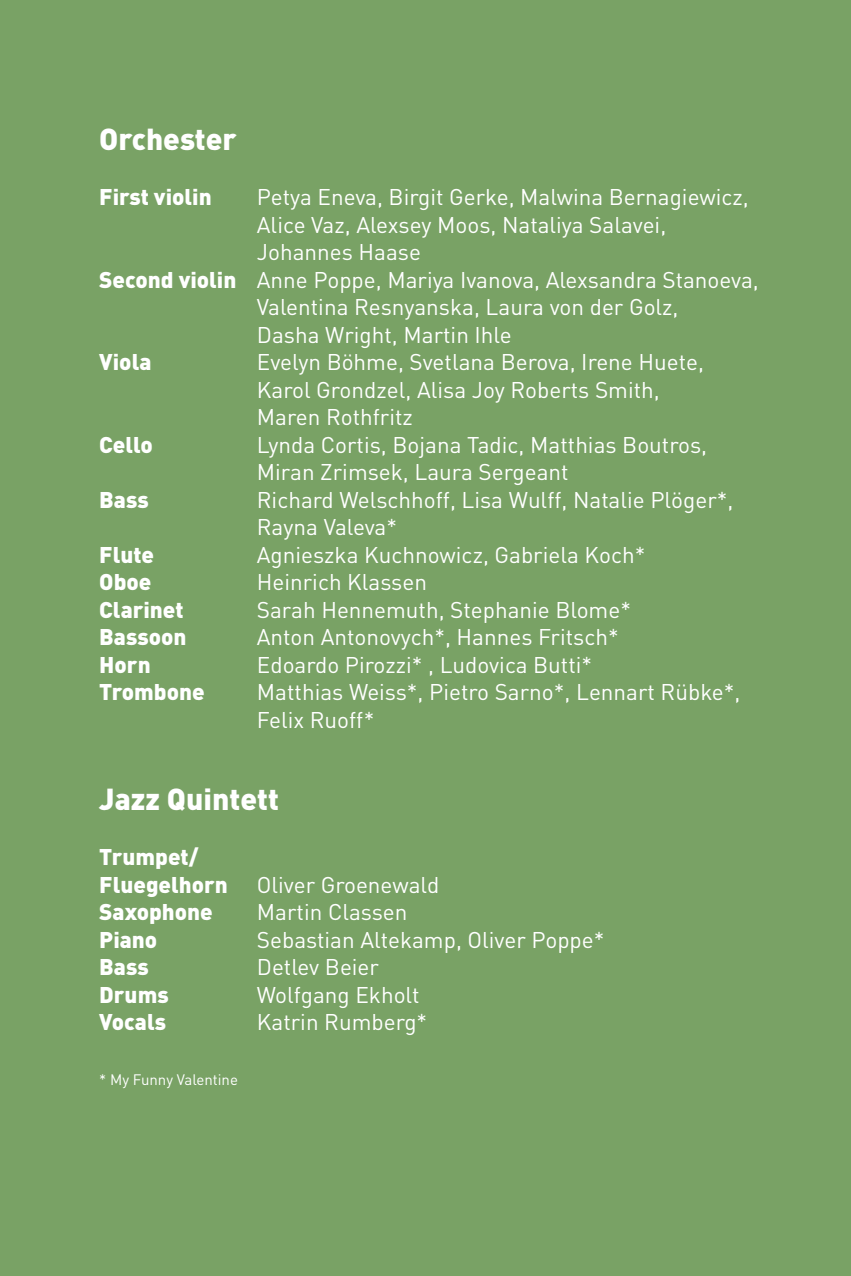
<style>
.page{position:relative;width:851px;height:1276px;background:#fff}
.page>*{position:absolute;margin:0;border:0;box-sizing:border-box;transform-origin:0 0}
.t1{font:900 30px "DIN";color:#fff}
.t2{font:22.5px/27.5px "DIN";color:#fff}
.t3{font:900 22.5px/27.5px "DIN";color:#fff}
.t4{font:15px "DIN";color:#fff}
.s1{font-weight:900}
</style>
<div class="page">
<div style="left:0;top:0;width:850px;height:1276px;background:#79a265"></div>
<h1 class="t1" style="left:99px;top:119px;width:139px">Orchester</h1>
<p class="t3" style="left:99px;top:182px;width:114px">First violin</p>
<p class="t2" style="left:257px;top:183px;width:493px">Petya Eneva, Birgit Gerke, Malwina Bernagiewicz,</p>
<p class="t2" style="left:257px;top:210px;width:411px">Alice Vaz, Alexsey Moos, Nataliya Salavei,</p>
<p class="t2" style="left:257px;top:238px;width:166px">Johannes Haase</p>
<p class="t2" style="left:99px;top:265px;width:661px"><span class="s1">Second violin</span> Anne Poppe, Mariya Ivanova, Alexsandra Stanoeva,</p>
<p class="t2" style="left:257px;top:293px;width:423px">Valentina Resnyanska, Laura von der Golz,</p>
<p class="t2" style="left:257px;top:320px;width:256px">Dasha Wright, Martin Ihle</p>
<p class="t3" style="left:99px;top:347px;width:54px">Viola</p>
<p class="t2" style="left:257px;top:348px;width:448px">Evelyn Böhme, Svetlana Berova, Irene Huete,<br>Karol Grondzel, Alisa Joy Roberts Smith,<br>Maren Rothfritz</p>
<p class="t3" style="left:99px;top:429px;width:55px">Cello</p>
<p class="t2" style="left:257px;top:430px;width:451px">Lynda Cortis, Bojana Tadic, Matthias Boutros,<br>Miran Zrimsek, Laura Sergeant</p>
<p class="t3" style="left:99px;top:484px;width:51px">Bass</p>
<p class="t2" style="left:257px;top:485px;width:478px">Richard Welschhoff, Lisa Wulff, Natalie Plöger*,<br>Rayna Valeva*</p>
<p class="t3" style="left:99px;top:539px;width:56px">Flute</p>
<p class="t2" style="left:257px;top:540px;width:390px">Agnieszka Kuchnowicz, Gabriela Koch*</p>
<p class="t3" style="left:99px;top:567px;width:54px">Oboe</p>
<p class="t2" style="left:257px;top:568px;width:172px">Heinrich Klassen</p>
<p class="t3" style="left:99px;top:594px;width:86px">Clarinet</p>
<p class="t2" style="left:257px;top:595px;width:375px">Sarah Hennemuth, Stephanie Blome*</p>
<p class="t3" style="left:99px;top:622px;width:89px">Bassoon</p>
<p class="t2" style="left:257px;top:623px;width:363px">Anton Antonovych*, Hannes Fritsch*</p>
<p class="t3" style="left:99px;top:649px;width:53px">Horn</p>
<p class="t2" style="left:257px;top:650px;width:337px">Edoardo Pirozzi* , Ludovica Butti*</p>
<p class="t3" style="left:99px;top:677px;width:107px">Trombone</p>
<p class="t2" style="left:257px;top:678px;width:485px">Matthias Weiss*, Pietro Sarno*, Lennart Rübke*,<br>Felix Ruoff*</p>
<h1 class="t1" style="left:99px;top:779px;width:181px">Jazz Quintett</h1>
<p class="t3" style="left:99px;top:842px;width:130px">Trumpet/<br>Fluegelhorn</p>
<p class="t2" style="left:257px;top:870px;width:184px">Oliver Groenewald</p>
<p class="t3" style="left:99px;top:897px;width:115px">Saxophone</p>
<p class="t2" style="left:257px;top:898px;width:152px">Martin Classen</p>
<p class="t3" style="left:99px;top:924px;width:60px">Piano</p>
<p class="t2" style="left:257px;top:925px;width:349px">Sebastian Altekamp, Oliver Poppe*</p>
<p class="t3" style="left:99px;top:952px;width:51px">Bass</p>
<p class="t2" style="left:257px;top:953px;width:124px">Detlev Beier</p>
<p class="t3" style="left:99px;top:979px;width:71px">Drums</p>
<p class="t2" style="left:257px;top:980px;width:164px">Wolfgang Ekholt</p>
<p class="t3" style="left:99px;top:1007px;width:68px">Vocals</p>
<p class="t2" style="left:257px;top:1008px;width:172px">Katrin Rumberg*</p>
<p class="t4" style="left:99px;top:1070px;width:140px">* My Funny Valentine</p>
</div>
